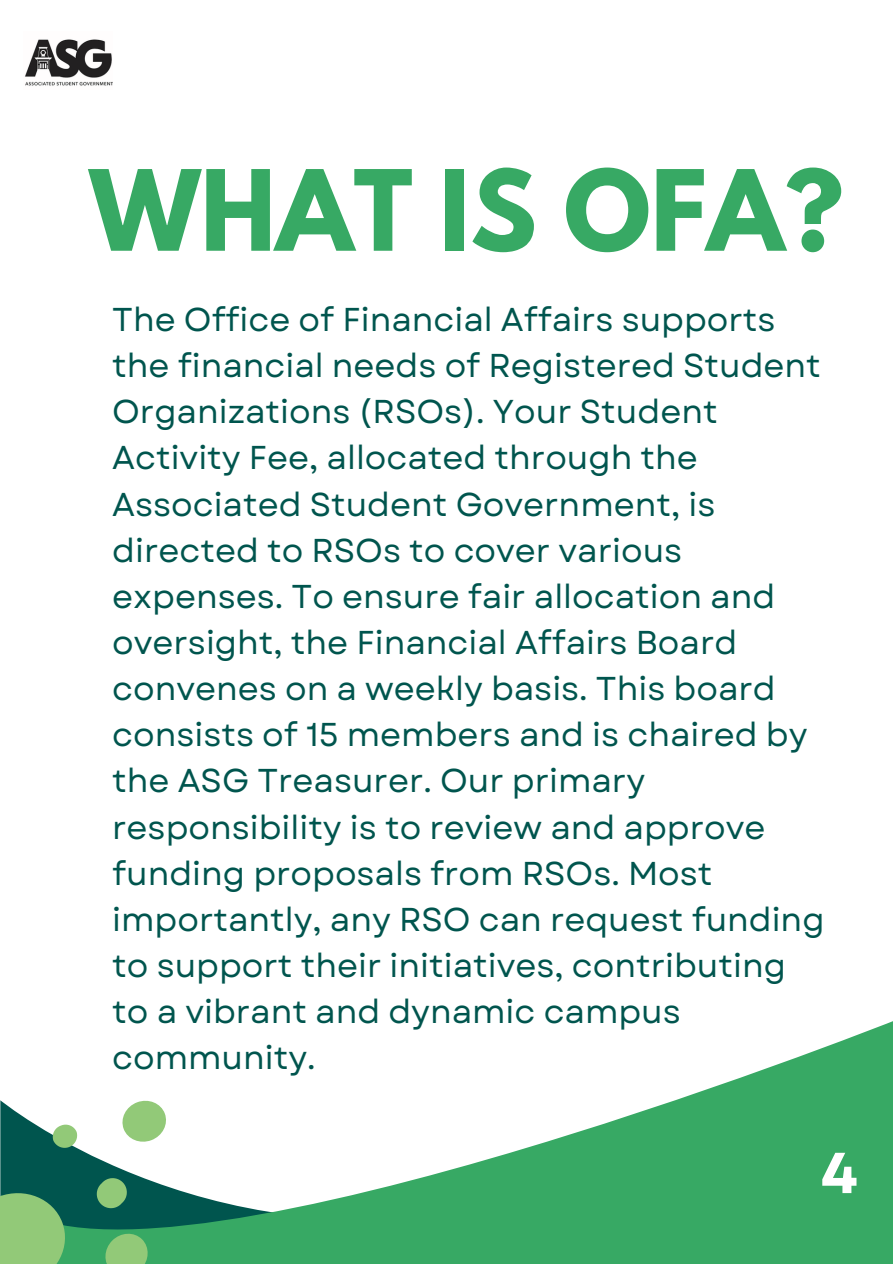
<style>
.page{position:relative;width:893px;height:1264px;background:#fff}
.page>*{position:absolute;margin:0;border:0;box-sizing:border-box;transform-origin:0 0}
.t1{font:700 99px "League Spartan";color:#37a964}
.t2{font:700 57.6px "Garet";color:#fff}
.t3{font:33px/46.2px "Garet";color:#00554e}
</style>
<div class="page">
<img style="left:25px;top:39px;width:88px;height:47px">
<svg style="left:168px;top:1021px;width:724px;height:242px;fill:#37a964"></svg>
<svg style="left:0;top:1100px;width:168px;height:163px"></svg>
<p class="t1" style="left:89px;top:162px;width:755px">WHAT IS OFA?</p>
<p class="t3" style="left:112px;top:296px;width:713px">The Office of Financial Affairs supports the financial needs of Registered Student Organizations (RSOs). Your Student Activity Fee, allocated through the Associated Student Government, is directed to RSOs to cover various expenses. To ensure fair allocation and oversight, the Financial Affairs Board convenes on a weekly basis. This board consists of 15 members and is chaired by the ASG Treasurer. Our primary responsibility is to review and approve funding proposals from RSOs. Most importantly, any RSO can request funding to support their initiatives, contributing to a vibrant and dynamic campus community.</p>
<p class="t2" style="left:820px;top:1131px;width:39px">4</p>
</div>
